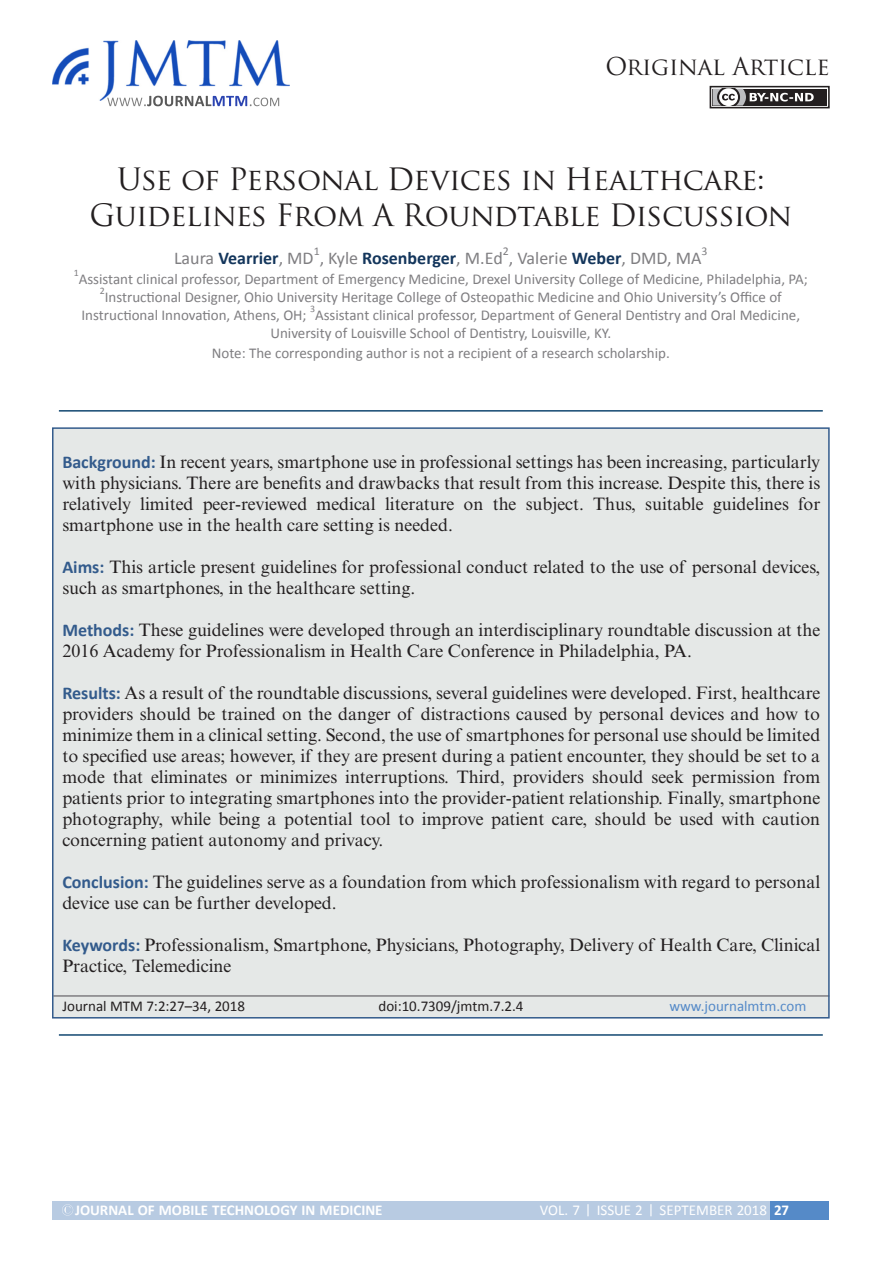
<style>
.page{position:relative;width:893px;height:1263px;background:#fff}
.page>*{position:absolute;margin:0;border:0;box-sizing:border-box;transform-origin:0 0}
.Chapter_title{font:30px/36px "Trajan Pro";letter-spacing:-.02em;color:#231f20;text-align:center}
.t1{font:24px "Trajan Pro";letter-spacing:-.01em;color:#231f20}
.Abstract_text{font:18px/21px "Times New Roman MT Std";color:#231f20}
.Author{font:18px "Calibri";color:#7f7e81}
.Author_aff{font:15px/18px "Calibri";color:#7f7e81}
.Abstract_footnote{font:15px "Calibri";color:#231f20}
.Running_head{font:700 15px "Calibri";color:#fff}
.Running_head-2{font:15px "Calibri";color:#fff}
.Abstract_footnote-2{font:15px "Calibri";color:#558ac8}
.Folio{font:700 15px "Calibri";color:#fff}
.Author-2{font:11.85px "Calibri";color:#7f7e81}
.Author_aff-2{font:9.9px "Calibri";color:#7f7e81}
.s1{font-weight:700;color:#14365c}
.s2{font-family:"Calibri";font-weight:700;color:#335b8c}
</style>
<div class="page">
<img style="left:52px;top:41px;width:238px;height:60px">
<svg style="left:107px;top:96px;width:172px;height:10px"></svg>
<div style="left:770px;top:1201px;width:59px;height:18px;background:#558ac8"></div>
<div style="left:52px;top:1201px;width:718px;height:18px;background:#b8cbe2"></div>
<svg style="left:62px;top:1204px;width:11px;height:11px"></svg>
<svg style="left:587px;top:1204px;width:2px;height:12px"></svg>
<svg style="left:650px;top:1204px;width:1px;height:12px"></svg>
<div style="left:710px;top:86px;width:120px;height:22px;border:2px solid #231f20"></div>
<div style="left:713px;top:89px;width:114px;height:17px;background:#231f20"></div>
<svg style="left:713px;top:89px;width:101px;height:17px"></svg>
<hr style="left:59px;top:1034px;width:764px;height:2px;background:#124871">
<hr style="left:59px;top:410px;width:764px;height:2px;background:#124871">
<div style="left:53px;top:428px;width:776px;height:590px;background:#e5e8e7"></div>
<hr style="left:53px;top:995px;width:776px;height:2px;background:#7f7e81">
<h2 class="t1" style="left:605px;top:51px;width:226px">Original Article</h2>
<p class="Chapter_title" style="left:90px;top:161px;width:704px">Use of Personal Devices in Healthcare:<br>Guidelines From A Roundtable Discussion</p>
<p class="Author" style="left:174px;top:247px;width:529px">Laura <span class="s1">Vearrier</span>, MD , Kyle <span class="s1">Rosenberger</span>, M.Ed , Valerie <span class="s1">Weber</span>, DMD, MA</p>
<p class="Author-2" style="left:314px;top:243px;width:8px">1</p>
<p class="Author-2" style="left:503px;top:243px;width:8px">2</p>
<p class="Author-2" style="left:702px;top:243px;width:8px">3</p>
<p class="Author_aff-2" style="left:74px;top:267px;width:7px">1</p>
<p class="Author_aff" style="left:79px;top:270px;width:731px">Assistant clinical professor, Department of Emergency Medicine, Drexel University College of Medicine, Philadelphia, PA;</p>
<p class="Author_aff-2" style="left:100px;top:285px;width:7px">2</p>
<p class="Author_aff" style="left:82px;top:288px;width:702px;text-indent:23px">Instructional Designer, Ohio University Heritage College of Osteopathic Medicine and Ohio University’s Office of<br>Instructional Innovation, Athens, OH;</p>
<p class="Author_aff-2" style="left:310px;top:303px;width:7px">3</p>
<p class="Author_aff" style="left:270px;top:306px;width:531px;text-indent:45px">Assistant clinical professor, Department of General Dentistry and Oral Medicine,<br>University of Louisville School of Dentistry, Louisville, KY.</p>
<p class="Author_aff" style="left:212px;top:344px;width:460px">Note: The corresponding author is not a recipient of a research scholarship.</p>
<p class="Abstract_text" style="left:62px;top:451px;width:759px;text-align:justify"><span class="s2">Background:</span> In recent years, smartphone use in professional settings has been increasing, particularly with physicians. There are benefits and drawbacks that result from this increase. Despite this, there is relatively limited peer-reviewed medical literature on the subject. Thus, suitable guidelines for smartphone use in the health care setting is needed.</p>
<p class="Abstract_text" style="left:62px;top:556px;width:759px"><span class="s2">Aims:</span> This article present guidelines for professional conduct related to the use of personal devices, such as smartphones, in the healthcare setting.</p>
<p class="Abstract_text" style="left:62px;top:619px;width:759px"><span class="s2">Methods:</span> These guidelines were developed through an interdisciplinary roundtable discussion at the<br>2016 Academy for Professionalism in Health Care Conference in Philadelphia, PA.</p>
<p class="Abstract_text" style="left:62px;top:682px;width:759px;text-align:justify"><span class="s2">Results:</span> As a result of the roundtable discussions, several guidelines were developed. First, healthcare providers should be trained on the danger of distractions caused by personal devices and how to minimize them in a clinical setting. Second, the use of smartphones for personal use should be limited to specified use areas; however, if they are present during a patient encounter, they should be set to a mode that eliminates or minimizes interruptions. Third, providers should seek permission from patients prior to integrating smartphones into the provider-patient relationship. Finally, smartphone photography, while being a potential tool to improve patient care, should be used with caution concerning patient autonomy and privacy.</p>
<p class="Abstract_text" style="left:62px;top:871px;width:759px"><span class="s2">Conclusion:</span> The guidelines serve as a foundation from which professionalism with regard to personal device use can be further developed.</p>
<p class="Abstract_text" style="left:62px;top:934px;width:759px"><span class="s2">Keywords:</span> Professionalism, Smartphone, Physicians, Photography, Delivery of Health Care, Clinical<br>Practice, Telemedicine</p>
<p class="Abstract_footnote" style="left:62px;top:996px;width:184px">Journal MTM 7:2:27–34, 2018</p>
<p class="Abstract_footnote" style="left:378px;top:996px;width:147px">doi:10.7309/jmtm.7.2.4</p>
<p class="Abstract_footnote-2" style="left:669px;top:996px;width:138px">www.journalmtm.com</p>
<p class="Running_head" style="left:75px;top:1200px;width:309px">JOURNAL OF MOBILE TECHNOLOGY IN MEDICINE</p>
<p class="Running_head-2" style="left:540px;top:1200px;width:229px">VOL. 7 ISSUE 2 SEPTEMBER 2018</p>
<p class="Folio" style="left:774px;top:1200px;width:17px">27</p>
</div>
